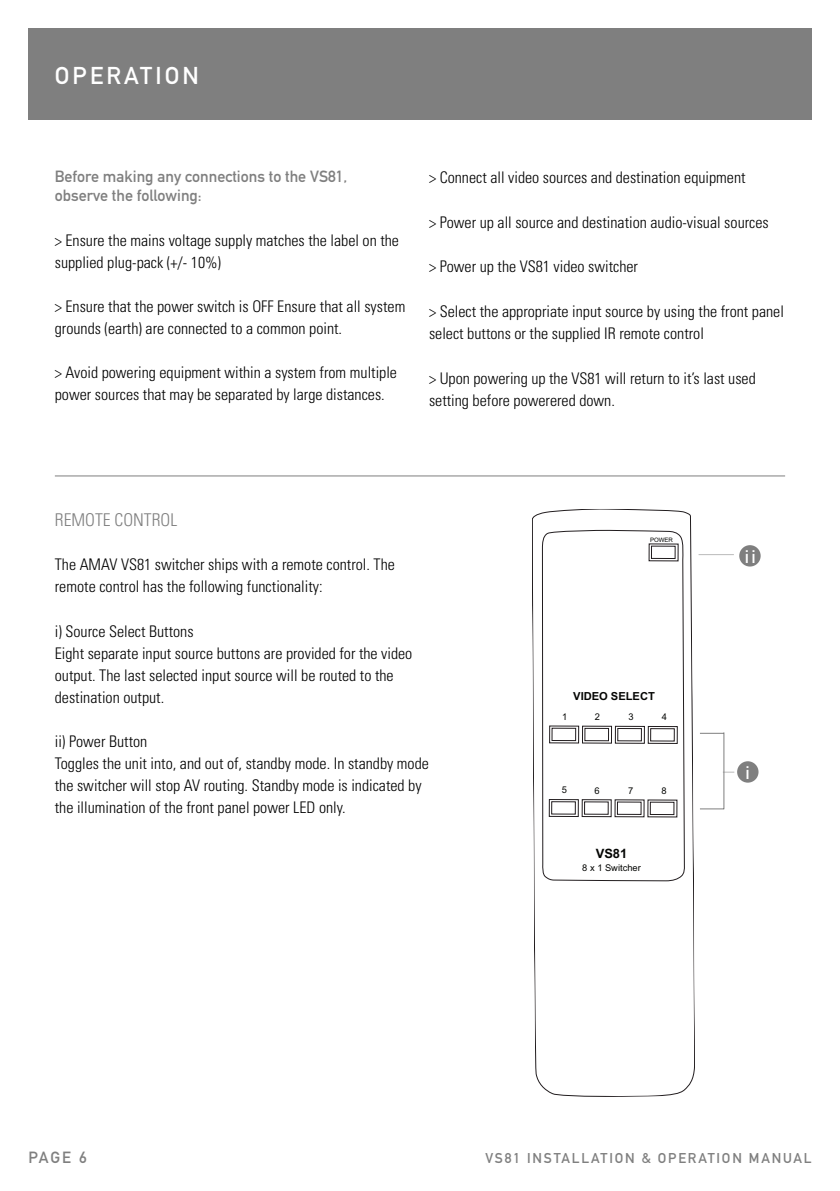
<style>
.page{position:relative;width:840px;height:1191px;background:#fff}
.page>*{position:absolute;margin:0;border:0;box-sizing:border-box;transform-origin:0 0}
.t1{font:24px "DIN Mittelschrift";letter-spacing:.13em;color:#fff}
.t2{font:18px "DIN Mittelschrift";color:#fff}
.t3{font:300 condensed 17.6px "Univers";color:#7f7f7f}
.t4{font:300 condensed 16px/22px "Univers";color:#000}
.t5{font:16px/19.2px "DIN Mittelschrift";color:#7f7f7f}
.t6{font:14px "DIN Mittelschrift";letter-spacing:.13em;color:#7f7f7f}
.t7{font:700 12.8px "Arial";color:#040503}
.t8{font:700 11.2px "Arial";letter-spacing:-.005em;color:#040503}
.t9{font:9.4px "Arial";letter-spacing:-.005em;color:#040503}
.t10{font:6px "Arial";letter-spacing:-.005em;color:#040503}
</style>
<div class="page">
<div style="left:28px;top:28px;width:783px;height:92px;background:#7f7f7f"></div>
<svg style="left:532px;top:509px;width:162px;height:588px"></svg>
<div style="left:551px;top:728px;width:24px;height:13px;border:1px solid #211c1e"></div>
<div style="left:584px;top:728px;width:24px;height:13px;border:1px solid #211c1e"></div>
<div style="left:581px;top:725px;width:30px;height:18px;border:1px solid #211c1e"></div>
<div style="left:617px;top:728px;width:24px;height:13px;border:1px solid #211c1e"></div>
<div style="left:614px;top:726px;width:30px;height:17px;border:1px solid #211c1e"></div>
<div style="left:650px;top:728px;width:24px;height:13px;border:1px solid #211c1e"></div>
<div style="left:647px;top:726px;width:30px;height:18px;border:1px solid #211c1e"></div>
<div style="left:651px;top:546px;width:24px;height:13px;border:1px solid #211c1e"></div>
<div style="left:551px;top:801px;width:24px;height:13px;border:1px solid #211c1e"></div>
<div style="left:548px;top:799px;width:30px;height:18px;border:1px solid #211c1e"></div>
<div style="left:581px;top:799px;width:30px;height:18px;border:1px solid #211c1e"></div>
<div style="left:649px;top:802px;width:24px;height:12px;border:1px solid #211c1e"></div>
<hr style="left:55px;top:475px;width:729px;height:1px;background:#7f7f7f">
<hr style="left:698px;top:554px;width:35px;height:1px;background:#bababa">
<hr style="left:723px;top:732px;width:1px;height:77px;background:#7f7f7f">
<svg style="left:700px;top:808px;width:23px;height:1px"></svg>
<svg style="left:700px;top:733px;width:23px;height:1px"></svg>
<div style="left:736px;top:761px;width:22px;height:21px;background:#7f7f7f;border-radius:50%"></div>
<div style="left:738px;top:545px;width:22px;height:21px;background:#7f7f7f;border-radius:50%"></div>
<h1 class="t1" style="left:55px;top:67px;width:145px">OPERATION</h1>
<p class="t5" style="left:55px;top:168px;width:294px">Before making any connections to the VS81, observe the following:</p>
<p class="t4" style="left:55px;top:231px;width:345px">&gt; Ensure the mains voltage supply matches the label on the supplied plug-pack (+/- 10%)</p>
<p class="t4" style="left:55px;top:297px;width:352px">&gt; Ensure that the power switch is OFF Ensure that all system grounds (earth) are connected to a common point.</p>
<p class="t4" style="left:55px;top:363px;width:343px">&gt; Avoid powering equipment within a system from multiple power sources that may be separated by large distances.</p>
<p class="t4" style="left:429px;top:168px;width:318px">&gt; Connect all video sources and destination equipment</p>
<p class="t4" style="left:429px;top:212px;width:341px">&gt; Power up all source and destination audio-visual sources</p>
<p class="t4" style="left:429px;top:257px;width:210px">&gt; Power up the VS81 video switcher</p>
<p class="t4" style="left:429px;top:302px;width:356px">&gt; Select the appropriate input source by using the front panel select buttons or the supplied IR remote control</p>
<p class="t4" style="left:429px;top:368px;width:328px">&gt; Upon powering up the VS81 will return to it’s last used setting before powerered down.</p>
<p class="t3" style="left:55px;top:513px;width:124px">REMOTE CONTROL</p>
<p class="t4" style="left:55px;top:555px;width:341px">The AMAV VS81 switcher ships with a remote control. The remote control has the following functionality:</p>
<p class="t4" style="left:55px;top:621px;width:359px">i) Source Select Buttons<br>Eight separate input source buttons are provided for the video output. The last selected input source will be routed to the destination output.</p>
<p class="t4" style="left:55px;top:731px;width:375px">ii) Power Button<br>Toggles the unit into, and out of, standby mode. In standby mode the switcher will stop AV routing. Standby mode is indicated by the illumination of the front panel power LED only.</p>
<p class="t10" style="left:649px;top:536px;width:25px">POWER</p>
<p class="t8" style="left:573px;top:690px;width:83px">VIDEO SELECT</p>
<p class="t9" style="left:561px;top:711px;width:7px">1</p>
<p class="t9" style="left:594px;top:711px;width:7px">2</p>
<p class="t9" style="left:628px;top:711px;width:7px">3</p>
<p class="t9" style="left:661px;top:711px;width:7px">4</p>
<p class="t9" style="left:561px;top:784px;width:7px">5</p>
<p class="t9" style="left:594px;top:785px;width:7px">6</p>
<p class="t9" style="left:627px;top:785px;width:7px">7</p>
<p class="t9" style="left:661px;top:785px;width:7px">8</p>
<p class="t7" style="left:595px;top:846px;width:33px">VS81</p>
<p class="t9" style="left:582px;top:862px;width:60px">8 x 1 Switcher</p>
<p class="t2" style="left:744px;top:550px;width:12px">ii</p>
<p class="t2" style="left:745px;top:766px;width:6px">i</p>
<p class="t5" style="left:28px;top:1149px;width:60px">PAGE 6</p>
<p class="t6" style="left:485px;top:1152px;width:327px">VS81 INSTALLATION &amp; OPERATION MANUAL</p>
</div>
